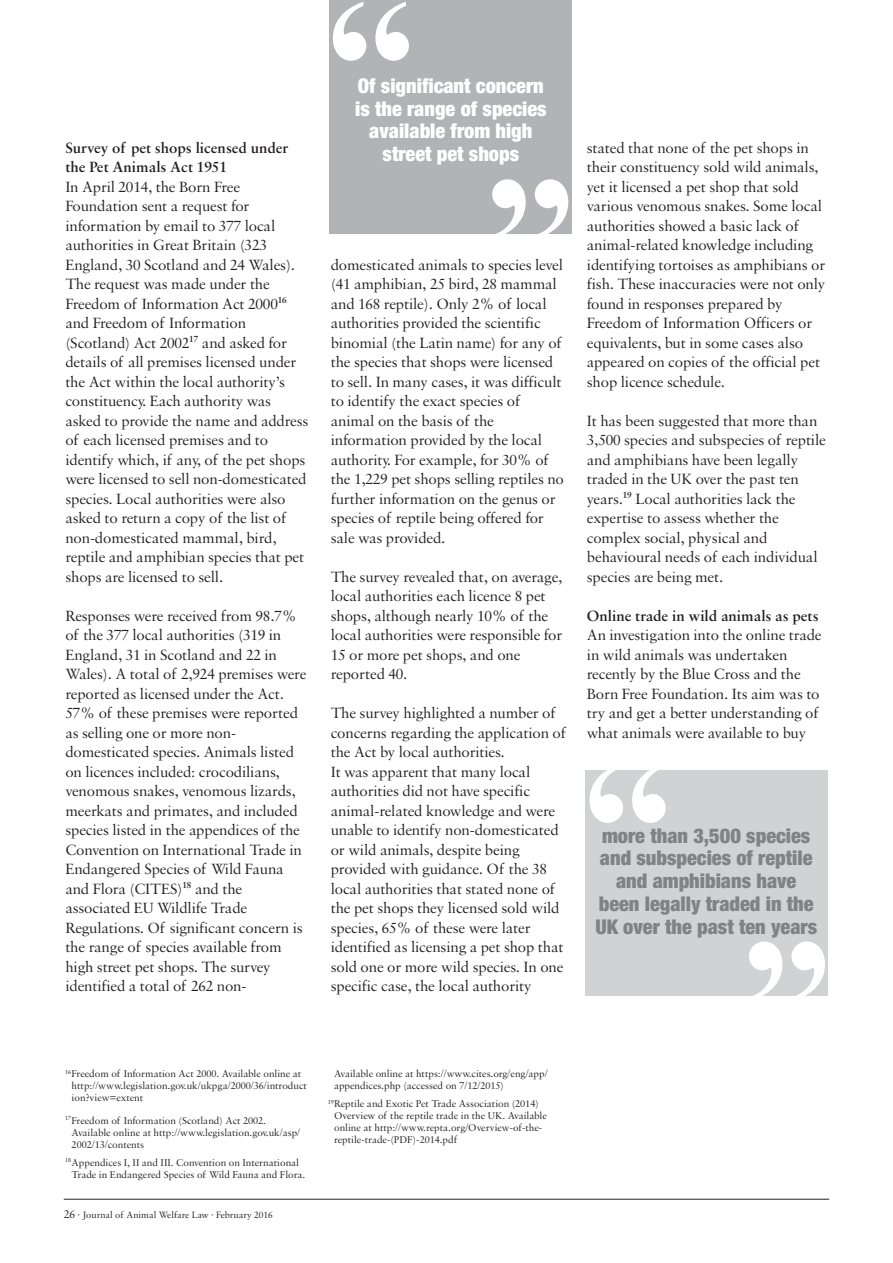
<style>
.page{position:relative;width:893px;height:1263px;background:#fff}
.page>*{position:absolute;margin:0;border:0;box-sizing:border-box;transform-origin:0 0}
.t1{font:700 181.35px "Times";color:#fff}
.t2{font:900 condensed 20.4px "Helvetica Neue";color:#808285}
.t3{font:900 condensed 20.4px/22.5px "Helvetica Neue";color:#fff;text-align:center}
.t4{font:15.75px/19.5px "Sabon";letter-spacing:-.01em;color:#231f20}
.t5{font:600 15.75px/19.5px "Sabon";color:#231f20}
.t6{font:10.5px/12px "Sabon";color:#231f20}
.t7{font:9.75px "Sabon";color:#231f20}
.s1{font-size:12px}
</style>
<div class="page">
<hr style="left:64px;top:1199px;width:765px;height:1px;background:#231f20">
<div style="left:586px;top:770px;width:242px;height:225px;background:#d1d2d4"></div>
<div style="left:329px;top:0;width:242px;height:233px;background:#b2b3b7"></div>
<p class="t5" style="left:65px;top:139px;width:225px">Survey of pet shops licensed under the Pet Animals Act 1951</p>
<p class="t4" style="left:65px;top:178px;width:244px">In April 2014, the Born Free Foundation sent a request for information by email to 377 local authorities in Great Britain (323<br>England, 30 Scotland and 24 Wales).<br>The request was made under the Freedom of Information Act 2000<sup>16 </sup>and Freedom of Information (Scotland) Act 2002<sup>17</sup> and asked for details of all premises licensed under the Act within the local authority’s constituency. Each authority was asked to provide the name and address of each licensed premises and to identify which, if any, of the pet shops were licensed to sell non-domesticated species. Local authorities were also asked to return a copy of the list of non-domesticated mammal, bird, reptile and amphibian species that pet shops are licensed to sell.</p>
<p class="t4" style="left:65px;top:607px;width:242px">Responses were received from 98.7% of the 377 local authorities (319 in England, 31 in Scotland and 22 in Wales). A total of 2,924 premises were reported as licensed under the Act.<br>57% of these premises were reported as selling one or more non&shy;domesticated species. Animals listed on licences included: crocodilians, venomous snakes, venomous lizards, meerkats and primates, and included species listed in the appendices of the Convention on International Trade in Endangered Species of Wild Fauna and Flora (CITES)<sup>18</sup> and the associated EU Wildlife Trade Regulations. Of significant concern is the range of species available from high street pet shops. The survey identified a total of 262 non-</p>
<h1 class="t1" style="left:326px;top:-44px;width:92px">“</h1>
<p class="t3" style="left:355px;top:76px;width:193px">Of significant concern is the range of species available from high</p>
<p class="t3" style="left:383px;top:144px;width:138px">street pet shops</p>
<h1 class="t1" style="left:575px;top:284px;width:92px;rotate:-180deg">“</h1>
<p class="t4" style="left:331px;top:256px;width:235px">domesticated animals to species level (41 amphibian, 25 bird, 28 mammal and 168 reptile). Only 2% of local authorities provided the scientific binomial (the Latin name) for any of the species that shops were licensed to sell. In many cases, it was difficult to identify the exact species of animal on the basis of the information provided by the local authority. For example, for 30% of the 1,229 pet shops selling reptiles no further information on the genus or species of reptile being offered for sale was provided.</p>
<p class="t4" style="left:331px;top:568px;width:233px">The survey revealed that, on average, local authorities each licence 8 pet shops, although nearly 10% of the local authorities were responsible for<br>15 or more pet shops, and one reported 40.</p>
<p class="t4" style="left:331px;top:704px;width:237px">The survey highlighted a number of concerns regarding the application of the Act by local authorities.<br>It was apparent that many local authorities did not have specific animal-related knowledge and were unable to identify non-domesticated or wild animals, despite being provided with guidance. Of the 38 local authorities that stated none of the pet shops they licensed sold wild species, 65% of these were later identified as licensing a pet shop that sold one or more wild species. In one specific case, the local authority</p>
<p class="t4" style="left:587px;top:139px;width:240px">stated that none of the pet shops in their constituency sold wild animals, yet it licensed a pet shop that sold various venomous snakes. Some local authorities showed a basic lack of animal-related knowledge including identifying tortoises as amphibians or fish. These inaccuracies were not only found in responses prepared by Freedom of Information Officers or equivalents, but in some cases also appeared on copies of the official pet shop licence schedule.</p>
<p class="t4" style="left:587px;top:412px;width:241px">It has been suggested that more than 3,500 species and subspecies of reptile and amphibians have been legally traded in the UK over the past ten years.<sup>19</sup> Local authorities lack the expertise to assess whether the complex social, physical and behavioural needs of each individual species are being met.</p>
<p class="t5" style="left:587px;top:607px;width:233px">Online trade in wild animals as pets</p>
<p class="t4" style="left:587px;top:626px;width:236px">An investigation into the online trade in wild animals was undertaken recently by the Blue Cross and the Born Free Foundation. Its aim was to try and get a better understanding of what animals were available to buy</p>
<h1 class="t1" style="left:582px;top:718px;width:92px">“</h1>
<p class="t2" style="left:602px;top:828px;width:210px">more than 3,500 species</p>
<p class="t2" style="left:616px;top:874px;width:182px">and amphibians have</p>
<p class="t2" style="left:600px;top:851px;width:214px">and subspecies of reptile</p>
<p class="t2" style="left:599px;top:897px;width:216px">been legally traded in the</p>
<p class="t2" style="left:595px;top:920px;width:223px">UK over the past ten years</p>
<h1 class="t1" style="left:832px;top:1046px;width:92px;rotate:-180deg">“</h1>
<p class="t6" style="left:72px;top:1068px;width:237px;text-indent:-6px"><sup>16</sup>Freedom of Information Act 2000. Available online at http://www.legislation.gov.uk/ukpga/2000/36/introduct ion?view=extent</p>
<p class="t6" style="left:72px;top:1115px;width:230px;text-indent:-6px"><sup>17</sup>Freedom of Information (Scotland) Act 2002.<br>Available online at http://www.legislation.gov.uk/asp/<br>2002/13/contents</p>
<p class="t6" style="left:72px;top:1157px;width:235px;text-indent:-6px"><sup>18</sup>Appendices I, II and III. Convention on International<br>Trade in Endangered Species of Wild Fauna and Flora.</p>
<p class="t7" style="left:64px;top:1211px;width:211px"><span class="s1">26</span> · Journal of Animal Welfare Law · February 2016</p>
<p class="t6" style="left:334px;top:1068px;width:215px">Available online at https://www.cites.org/eng/app/ appendices.php (accessed on 7/12/2015)</p>
<p class="t6" style="left:334px;top:1098px;width:214px;text-indent:-6px"><sup>19</sup>Reptile and Exotic Pet Trade Association (2014)<br>Overview of the reptile trade in the UK. Available online at http://www.repta.org/Overview-of-the&shy;reptile-trade-(PDF)-2014.pdf</p>
</div>
